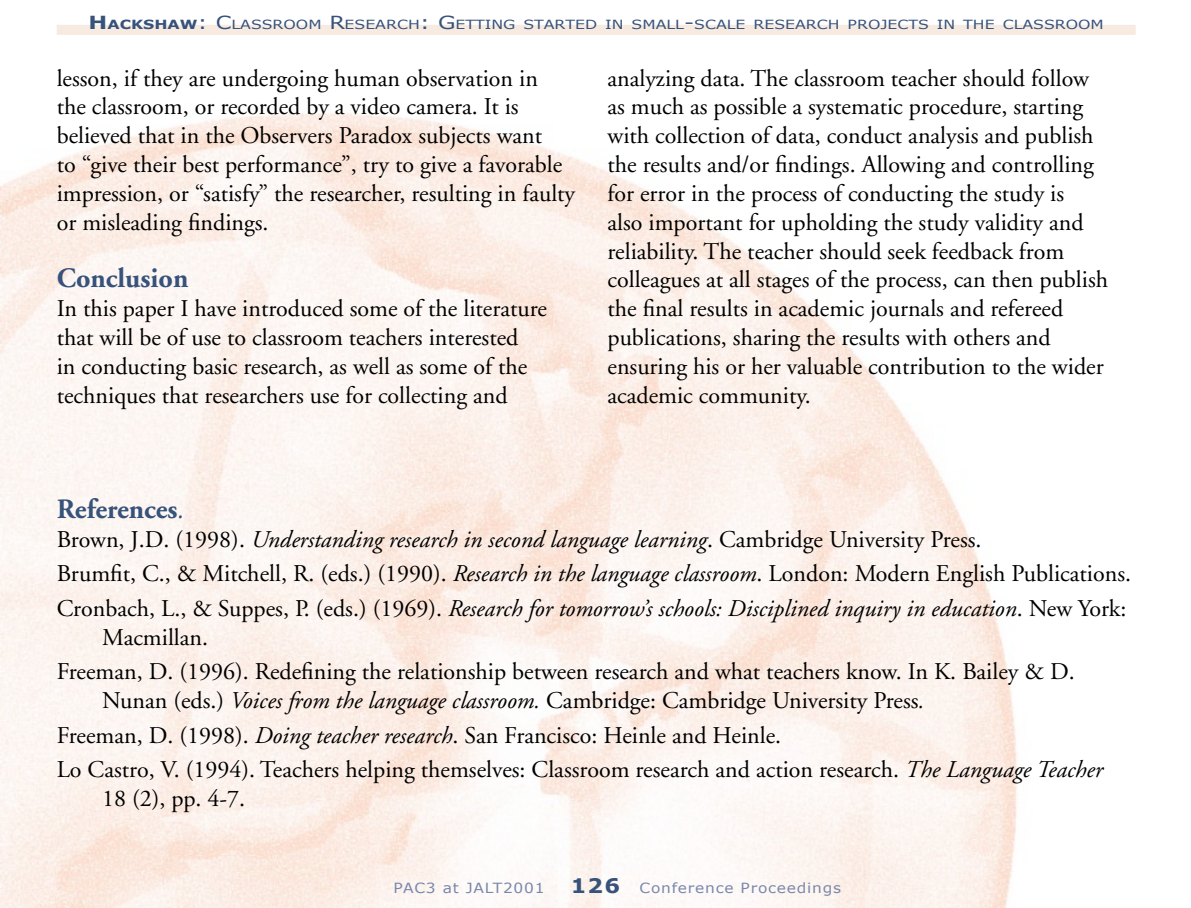
<style>
.page{position:relative;width:1191px;height:908px;background:#fff}
.page>*{position:absolute;margin:0;border:0;box-sizing:border-box;transform-origin:0 0}
.Subtitle{font:700 28px "Adobe Garamond";color:#37527b}
.Main_Text{font:24px/28.8px "Adobe Garamond";color:#000}
.References{font:24px/28.8px "Adobe Garamond";color:#000}
.Main_Text_Indent{font:24px/28.8px "Adobe Garamond";color:#000}
.References-2{font:italic 24px/28.8px "Adobe Garamond";color:#000}
.t1{font:14px "Verdana";letter-spacing:.05em;color:#7988aa;scale:1.1 1}
.t2{font:12.6px "Verdana";color:#37527b;scale:1.25 1}
.s1{font-weight:700;font-size:18px}
.s2{font-weight:700}
.s3{font-size:18px}
.s4{font-weight:400;font-style:italic}
.s5{font-style:normal}
.s6{font-style:italic}
.s7{font-weight:700;font-size:20px;color:#37527b}
</style>
<div class="page">
<div style="left:57px;top:25px;width:1078px;height:10px;background:#f6eae1"></div>
<p class="t2" style="left:89px;top:17px;width:813px"><span class="s1">H</span><span class="s2">ACKSHAW</span><span class="s3">: C</span>LASSROOM <span class="s3">R</span>ESEARCH<span class="s3">: G</span>ETTING STARTED IN SMALL<span class="s3">-</span>SCALE RESEARCH PROJECTS IN THE CLASSROOM</p>
<p class="Main_Text_Indent" style="left:57px;top:64px;width:520px">lesson, if they are undergoing human observation in<br>the classroom, or recorded by a video camera. It is believed that in the Observers Paradox subjects want<br>to “give their best performance”, try to give a favorable impression, or “satisfy” the researcher, resulting in faulty or misleading findings.</p>
<p class="Subtitle" style="left:57px;top:263px;width:133px">Conclusion</p>
<p class="Main_Text" style="left:57px;top:295px;width:492px">In this paper I have introduced some of the literature that will be of use to classroom teachers interested<br>in conducting basic research, as well as some of the techniques that researchers use for collecting and</p>
<p class="Main_Text" style="left:607px;top:64px;width:502px">analyzing data. The classroom teacher should follow as much as possible a systematic procedure, starting with collection of data, conduct analysis and publish the results and/or findings. Allowing and controlling for error in the process of conducting the study is<br>also important for upholding the study validity and reliability. The teacher should seek feedback from colleagues at all stages of the process, can then publish the final results in academic journals and refereed publications, sharing the results with others and ensuring his or her valuable contribution to the wider academic community.</p>
<p class="Subtitle" style="left:57px;top:493px;width:129px">References<span class="s4">.</span></p>
<p class="References-2" style="left:57px;top:525px;width:926px"><span class="s5">Brown, J.D. (1998).</span> Understanding research in second language learning<span class="s5">. Cambridge University Press.</span></p>
<p class="References" style="left:57px;top:559px;width:1075px">Brumfit, C., &amp; Mitchell, R. (eds.) (1990). <span class="s6">Research in the language classroom</span>. London: Modern English Publications.</p>
<p class="References-2" style="left:102px;top:594px;width:1026px;text-indent:-45px"><span class="s5">Cronbach, L., &amp; Suppes, P. (eds.) (1969).</span> Research for tomorrow’s schools: Disciplined inquiry in education<span class="s5">. New York:<br>Macmillan.</span></p>
<p class="References" style="left:102px;top:657px;width:974px;text-indent:-45px">Freeman, D. (1996). Redefining the relationship between research and what teachers know. In K. Bailey &amp; D.<br>Nunan (eds.) <span class="s6">Voices from the language classroom.</span> Cambridge: Cambridge University Press<span class="s6">.</span></p>
<p class="References" style="left:57px;top:720px;width:726px">Freeman, D. (1998). <span class="s6">Doing teacher research</span>. San Francisco: Heinle and Heinle.</p>
<p class="References" style="left:102px;top:755px;width:1002px;text-indent:-45px">Lo Castro, V. (1994). Teachers helping themselves: Classroom research and action research. <span class="s6">The Language Teacher<br></span>18 (2), pp. 4-7.</p>
<p class="t1" style="left:393px;top:878px;width:139px">PAC3 at JALT2001</p>
<p class="t1" style="left:571px;top:878px;width:247px"><span class="s7">126</span> Conference Proceedings</p>
</div>
